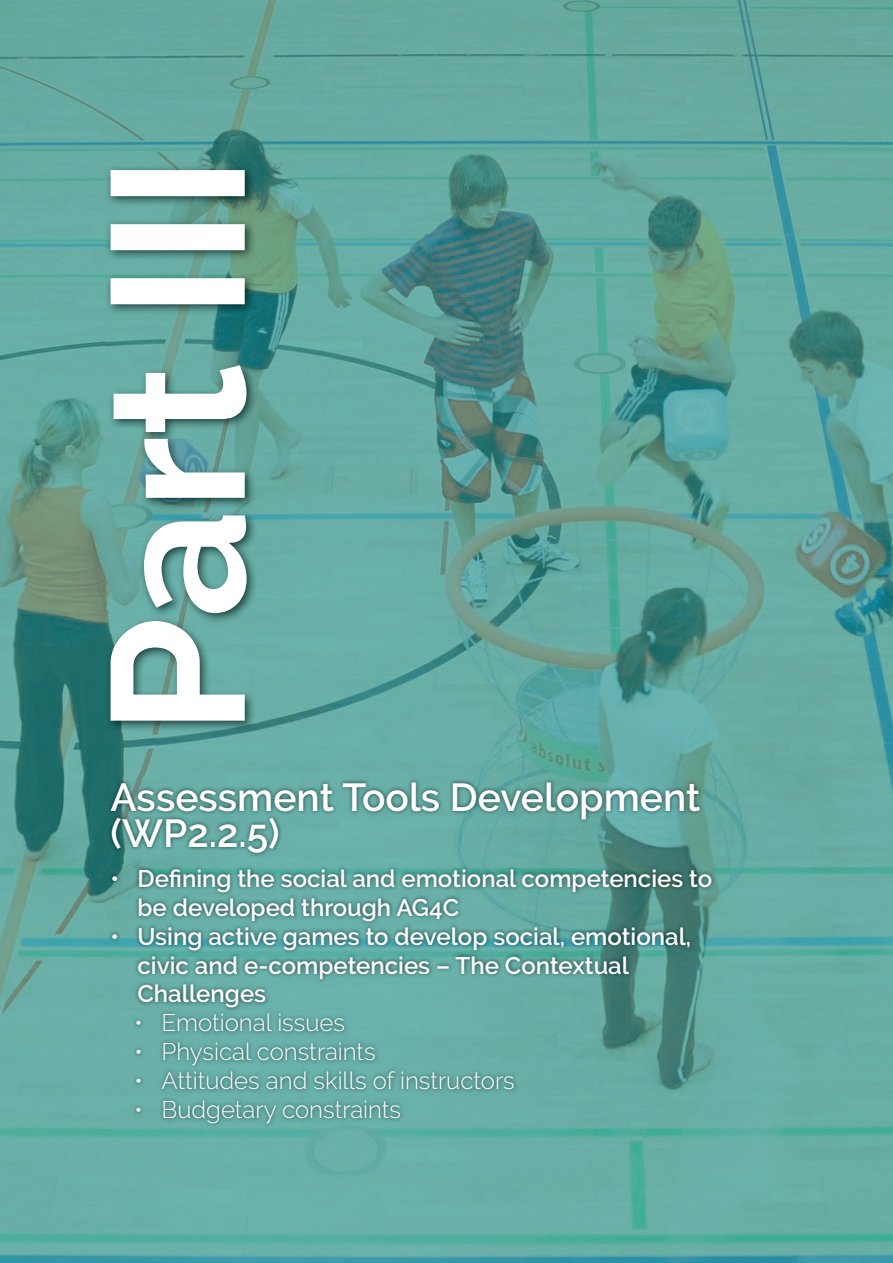
<style>
.page{position:relative;width:893px;height:1263px;background:#fff}
.page>*{position:absolute;margin:0;border:0;box-sizing:border-box;transform-origin:0 0}
.t1{font:600 39px/36px "Raleway";color:#fff}
.t2{font:600 24px/28.8px "Raleway";color:#fff}
.t3{font:300 24px "Raleway";color:#fff}
</style>
<div class="page">
<img style="left:0;top:0;width:893px;height:209px">
<img style="left:0;top:209px;width:156px;height:1054px">
<img style="left:210px;top:209px;width:683px;height:579px">
<img style="left:156px;top:732px;width:54px;height:45px">
<img style="left:685px;top:788px;width:208px;height:475px">
<img style="left:156px;top:857px;width:529px;height:8px">
<img style="left:156px;top:1127px;width:529px;height:136px">
<img style="left:108px;top:865px;width:608px;height:262px">
<img style="left:106px;top:777px;width:598px;height:80px">
<img style="left:105px;top:165px;width:153px;height:567px">
<svg style="left:111px;top:170px;width:136px;height:551px"></svg>
<h1 class="t1" style="left:111px;top:779px;width:591px">Assessment Tools Development (WP2.2.5)</h1>
<p class="t2" style="left:138px;top:864px;width:576px;text-indent:-27px">• Defining the social and emotional competencies to be developed through AG4C</p>
<p class="t2" style="left:138px;top:922px;width:555px;text-indent:-27px">• Using active games to develop social, emotional, civic and e-competencies – The Contextual<br>Challenges</p>
<p class="t3" style="left:135px;top:1009px;width:212px">• Emotional issues</p>
<p class="t3" style="left:135px;top:1037px;width:243px">• Physical constraints</p>
<p class="t3" style="left:135px;top:1066px;width:382px">• Attitudes and skills of instructors</p>
<p class="t3" style="left:135px;top:1095px;width:268px">• Budgetary constraints</p>
</div>
